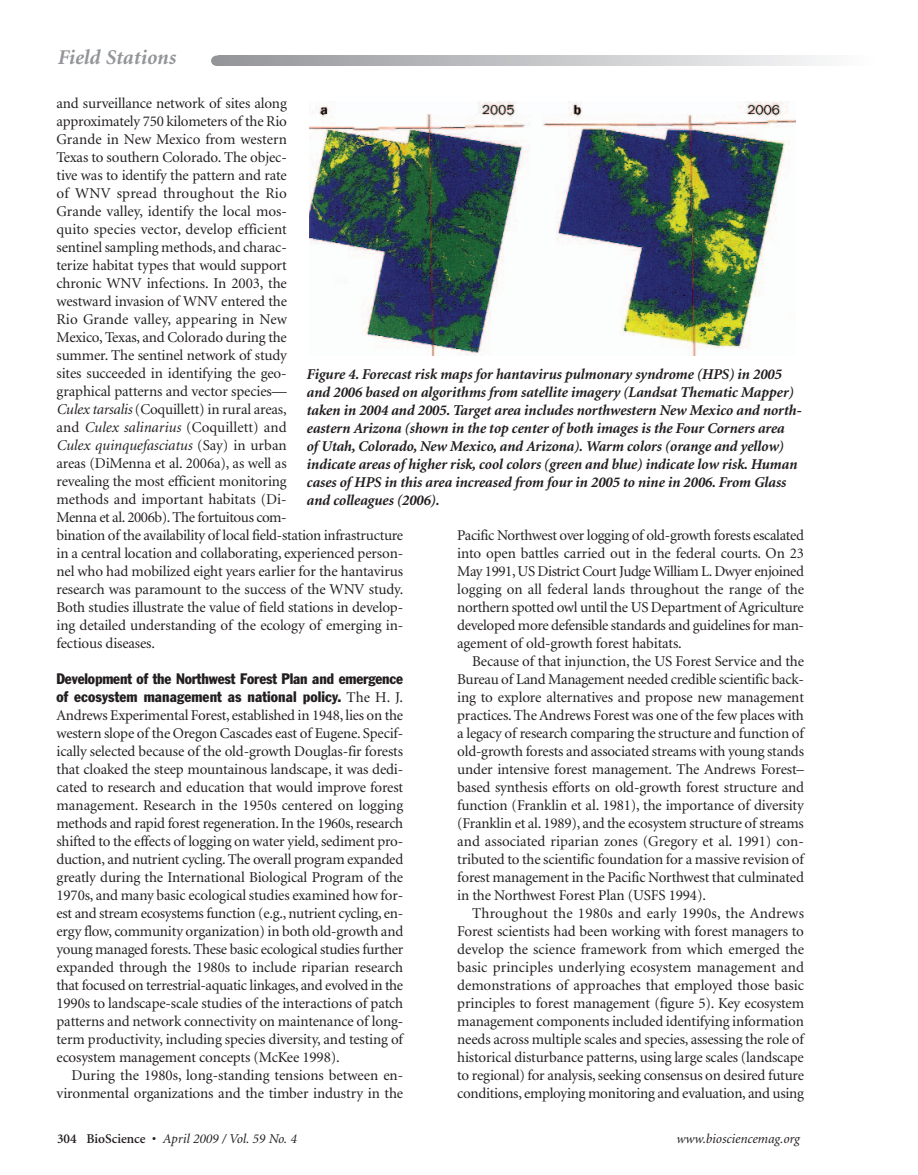
<style>
.page{position:relative;width:918px;height:1175px;background:#fff}
.page>*{position:absolute;margin:0;border:0;box-sizing:border-box;transform-origin:0 0}
.t1{font:italic 700 21px "Minion";color:#939598}
.t2{font:15px/18px "Minion";letter-spacing:-.01em;color:#231f20;text-align:justify}
.t3{font:italic 700 15px/18px "Minion";letter-spacing:-.01em;color:#231f20}
.t4{font:condensed 15px/18px "Franklin Gothic";letter-spacing:-.01em;color:#231f20}
.t5{font:italic 13.5px "Minion";color:#231f20}
.s1{font-style:italic}
.s2{font-family:"Minion";font-stretch:normal}
.s3{font-weight:600;font-style:normal}
</style>
<div class="page">
<div style="left:211px;top:55px;width:12px;height:11px;background:#939598;border-radius:50%"></div>
<svg style="left:219px;top:55px;width:603px;height:11px"></svg>
<img style="left:310px;top:102px;width:486px;height:254px">
<h1 class="t1" style="left:57px;top:49px;width:120px">Field Stations</h1>
<p class="t2" style="left:57px;top:95px;width:348px;text-align:left">and surveillance network of sites along<br>approximately 750 kilometers of the Rio<br>Grande in New Mexico from western<br>Texas to southern Colorado. The objec-<br>tive was to identify the pattern and rate<br>of WNV spread throughout the Rio<br>Grande valley, identify the local mos-<br>quito species vector, develop efficient<br>sentinel sampling methods, and charac-<br>terize habitat types that would support<br>chronic WNV infections. In 2003, the<br>westward invasion of WNV entered the<br>Rio Grande valley, appearing in New<br>Mexico, Texas, and Colorado during the<br>summer. The sentinel network of study<br>sites succeeded in identifying the geo-<br>graphical patterns and vector species—<br><span class="s1">Culex tarsalis</span> (Coquillett) in rural areas,<br>and <span class="s1">Culex salinarius</span> (Coquillett) and<br><span class="s1">Culex quinquefasciatus</span> (Say) in urban<br>areas (DiMenna et al. 2006a), as well as<br>revealing the most efficient monitoring<br>methods and important habitats (Di-<br>Menna et al. 2006b). The fortuitous com-<br>bination of the availability of local field-station infrastructure in a central location and collaborating, experienced person&shy;nel who had mobilized eight years earlier for the hantavirus research was paramount to the success of the WNV study.<br>Both studies illus trate the value of field stations in develop&shy;ing detailed understanding of the ecology of emerging in&shy;fectious diseases.</p>
<p class="t4" style="left:57px;top:671px;width:348px">Development of the Northwest Forest Plan and emergence of ecosystem management as national policy. <span class="s2">The H. J.</span></p>
<p class="t2" style="left:57px;top:707px;width:348px">Andrews Experimental Forest, established in 1948, lies on the western slope of the Oregon Cascades east of Eugene. Specif&shy;ically selected because of the old-growth Douglas-fir forests that cloaked the steep mountainous landscape, it was dedi&shy;cated to research and education that would improve forest management. Research in the 1950s centered on logging methods and rapid forest regeneration. In the 1960s, research shifted to the effects of logging on water yield, sediment pro&shy;duction, and nutrient cycling. The overall program expanded greatly during the International Biological Program of the 1970s, and many basic ecological studies examined how for&shy;est and stream ecosystems function (e.g., nutrient cycling, en&shy;ergy flow, community organization) in both old-growth and young managed forests. These basic ecological studies further expanded through the 1980s to include riparian research that focused on terrestrial-aquatic linkages, and evolved in the 1990s to landscape-scale studies of the interactions of patch patterns and network connectivity on maintenance of long&shy;term productivity, including species diversity, and testing of ecosystem management concepts (McKee 1998).</p>
<p class="t2" style="left:57px;top:1067px;width:348px;text-align:right">During the 1980s, long-standing tensions between en - vironmental organizations and the timber industry in the</p>
<p class="t3" style="left:306px;top:367px;width:495px">Figure 4. Forecast risk maps for hantavirus pulmonary syndrome (HPS) in 2005 and 2006 based on algorithms from satellite imagery (Landsat Thematic Mapper) taken in 2004 and 2005. Target area includes northwestern New Mexico and north&shy;eastern Arizona (shown in the top center of both images is the Four Corners area of Utah, Colorado, New Mexico, and Arizona). Warm colors (orange and yellow) indicate areas of higher risk, cool colors (green and blue) indicate low risk. Human cases of HPS in this area increased from four in 2005 to nine in 2006. From Glass and colleagues (2006).</p>
<p class="t2" style="left:457px;top:527px;width:348px">Pacific Northwest over logging of old-growth forests escalated into open battles carried out in the federal courts. On 23<br>May 1991, US District Court Judge William L. Dwyer enjoined logging on all federal lands throughout the range of the northern spotted owl until the US Department of Agriculture developed more defensible standards and guidelines for man&shy;agement of old-growth forest habitats.</p>
<p class="t2" style="left:457px;top:653px;width:348px;text-indent:15px">Because of that injunction, the US Forest Service and the Bureau of Land Management needed credible scientific back&shy;ing to explore alternatives and propose new management practices. The Andrews Forest was one of the few places with a legacy of research comparing the structure and function of old-growth forests and associated streams with young stands under intensive forest management. The Andrews Forest– based synthesis efforts on old-growth forest structure and function (Franklin et al. 1981), the importance of diversity (Franklin et al. 1989), and the ecosystem structure of streams and associated riparian zones (Gregory et al. 1991) con&shy;tributed to the scientific foundation for a massive revision of forest management in the Pacific Northwest that culminated in the Northwest Forest Plan (USFS 1994).</p>
<p class="t2" style="left:457px;top:905px;width:348px;text-indent:15px">Throughout the 1980s and early 1990s, the Andrews Forest scientists had been working with forest managers to develop the science framework from which emerged the basic principles underlying ecosystem management and demonstrations of approaches that employed those basic principles to forest management (figure 5). Key ecosystem management components included identifying information needs across multiple scales and species, assessing the role of historical disturbance patterns, using large scales (landscape to regional) for analysis, seeking consensus on desired future conditions, employing monitoring and evaluation, and using</p>
<p class="t5" style="left:57px;top:1132px;width:241px"><span class="s3">304 BioScience •</span> April 2009 / Vol. 59 No. 4</p>
<p class="t5" style="left:676px;top:1132px;width:125px">www.biosciencemag.org</p>
</div>
